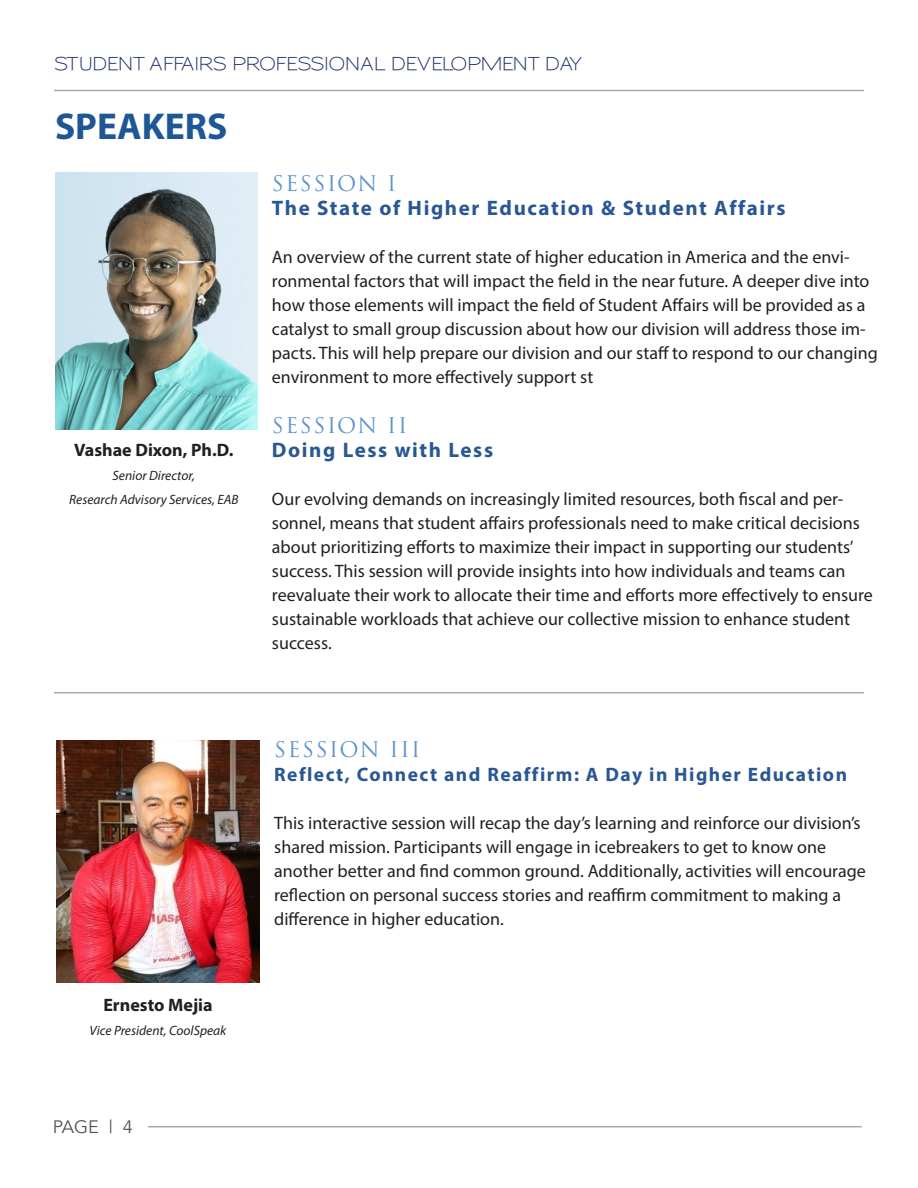
<style>
.page{position:relative;width:918px;height:1188px;background:#fff}
.page>*{position:absolute;margin:0;border:0;box-sizing:border-box;transform-origin:0 0}
.t1{font:700 37.5px "Myriad Pro";color:#1e5796}
.t2{font:700 21px "Myriad Pro";letter-spacing:.075em;color:#295794}
.t3{font:21px "Trajan Pro";letter-spacing:.075em;color:#5c93ce}
.t4{font:700 19.5px "Myriad Pro";letter-spacing:.075em;color:#295794}
.t5{font:18px/24px "Myriad Pro";color:#231f20}
.t6{font:600 18px "Sansumi";letter-spacing:-.055em;color:#23306a}
.t7{font:700 18px "Myriad Pro";color:#231f20}
.t8{font:18px "Avenir";color:#535353}
.t9{font:italic 13.5px "Myriad Pro";color:#231f20}
</style>
<div class="page">
<hr style="left:54px;top:90px;width:810px;height:1px;background:#535353">
<img style="left:55px;top:173px;width:202px;height:257px">
<hr style="left:148px;top:1126px;width:714px;height:1px;background:#535353">
<hr style="left:54px;top:692px;width:810px;height:1px;background:#535353">
<img style="left:56px;top:741px;width:203px;height:242px">
<p class="t6" style="left:54px;top:54px;width:529px">STUDENT AFFAIRS PROFESSIONAL DEVELOPMENT DAY</p>
<p class="t1" style="left:55px;top:102px;width:174px">SPEAKERS</p>
<p class="t7" style="left:74px;top:439px;width:161px">Vashae Dixon, Ph.D.</p>
<p class="t9" style="left:113px;top:467px;width:84px">Senior Director,</p>
<p class="t9" style="left:69px;top:491px;width:171px">Research Advisory Services, EAB</p>
<p class="t3" style="left:272px;top:170px;width:126px">SESSION I</p>
<p class="t2" style="left:272px;top:195px;width:515px">The State of Higher Education &amp; Student Affairs</p>
<p class="t5" style="left:272px;top:245px;width:607px">An overview of the current state of higher education in America and the envi&shy;ronmental factors that will impact the field in the near future. A deeper dive into how those elements will impact the field of Student Affairs will be provided as a catalyst to small group discussion about how our division will address those im&shy;pacts. This will help prepare our division and our staff to respond to our changing environment to more effectively support st</p>
<p class="t3" style="left:272px;top:412px;width:137px">SESSION II</p>
<p class="t2" style="left:272px;top:436px;width:223px">Doing Less with Less</p>
<p class="t5" style="left:272px;top:486px;width:602px">Our evolving demands on increasingly limited resources, both fiscal and per&shy;sonnel, means that student affairs professionals need to make critical decisions about prioritizing efforts to maximize their impact in supporting our students’ success. This session will provide insights into how individuals and teams can reevaluate their work to allocate their time and efforts more effectively to ensure sustainable workloads that achieve our collective mission to enhance student success.</p>
<p class="t7" style="left:103px;top:993px;width:111px">Ernesto Mejia</p>
<p class="t9" style="left:90px;top:1022px;width:138px">Vice President, CoolSpeak</p>
<p class="t8" style="left:53px;top:1116px;width:82px">PAGE | 4</p>
<p class="t3" style="left:274px;top:736px;width:148px">SESSION III</p>
<p class="t4" style="left:274px;top:761px;width:574px">Reflect, Connect and Reaffirm: A Day in Higher Education</p>
<p class="t5" style="left:274px;top:810px;width:593px">This interactive session will recap the day’s learning and reinforce our division’s shared mission. Participants will engage in icebreakers to get to know one another better and find common ground. Additionally, activities will encourage reflection on personal success stories and reaffirm commitment to making a difference in higher education.</p>
</div>
